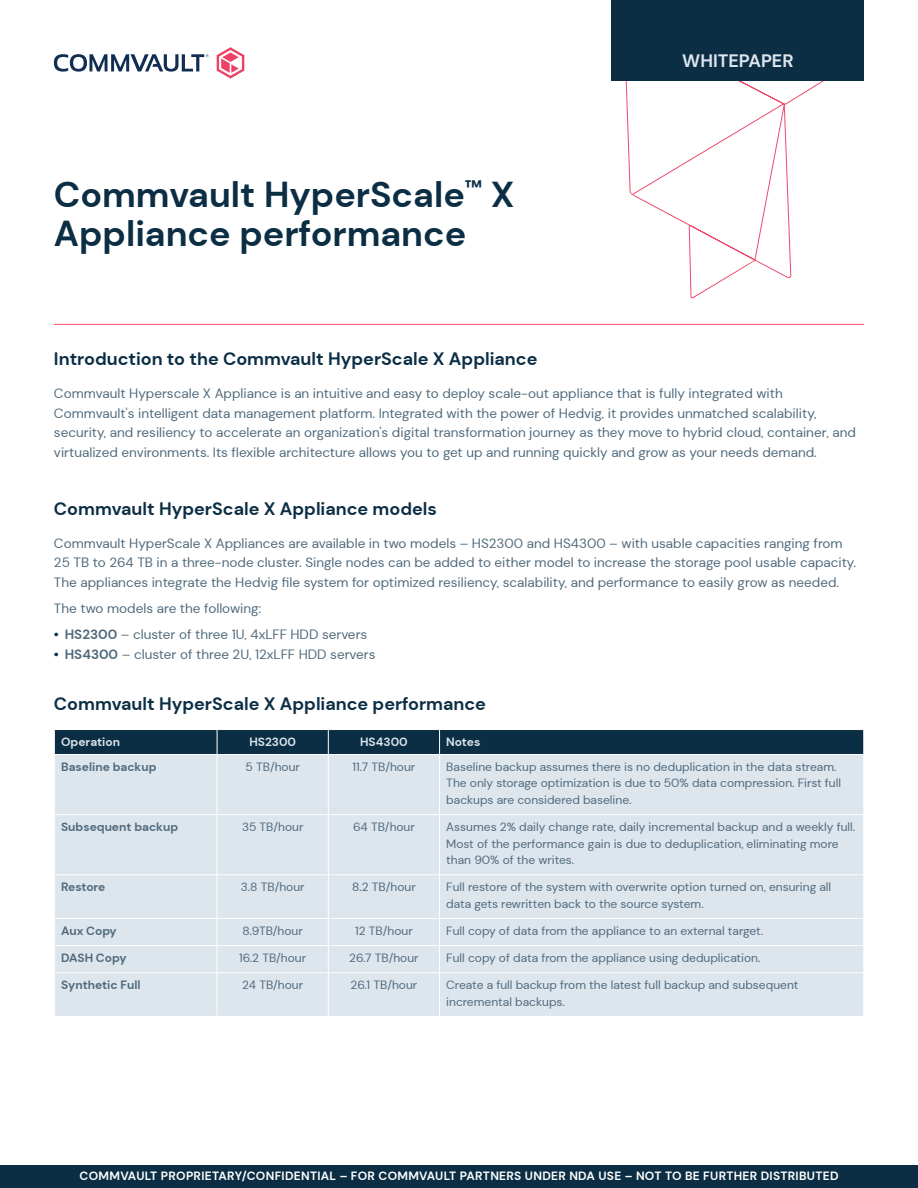
<style>
.page{position:relative;width:918px;height:1188px;background:#fff}
.page>*{position:absolute;margin:0;border:0;box-sizing:border-box;transform-origin:0 0}
.t1{font:700 36px/39px "DM Sans";color:#0b2e44}
.t2{font:700 18px "DM Sans";color:#0b2e44}
.t3{font:700 18px "DM Sans";color:#dde5ed}
.t4{font:13.5px/19.5px "DM Sans";color:#4f697b}
.t5{font:12px/16.5px "DM Sans";color:#4f697b}
.t6{font:700 12px "DM Sans";letter-spacing:.025em;color:#fff}
.t7{font:700 12px "DM Sans";color:#4f697b}
.t8{font:700 12px "DM Sans";color:#dde5ed}
.s1{font-weight:700;color:#0b2e44}
.s2{font-weight:700}
</style>
<div class="page">
<svg style="left:625px;top:81px;width:199px;height:218px"></svg>
<div style="left:612px;top:0;width:252px;height:81px;background:#0b2e44"></div>
<svg style="left:54px;top:54px;width:155px;height:18px"></svg>
<svg style="left:217px;top:47px;width:27px;height:32px"></svg>
<hr style="left:54px;top:324px;width:810px;height:1px;background:#ff4a6a">
<div style="left:55px;top:755px;width:808px;height:261px;background:#dde5ed"></div>
<hr style="left:217px;top:755px;width:1px;height:59px;background:#fff">
<hr style="left:328px;top:755px;width:1px;height:59px;background:#fff">
<hr style="left:439px;top:755px;width:1px;height:59px;background:#fff">
<hr style="left:54px;top:814px;width:163px;height:1px;background:#fff">
<hr style="left:217px;top:814px;width:111px;height:1px;background:#fff">
<hr style="left:217px;top:815px;width:1px;height:59px;background:#fff">
<hr style="left:328px;top:814px;width:112px;height:1px;background:#fff">
<hr style="left:328px;top:815px;width:1px;height:59px;background:#fff">
<hr style="left:440px;top:814px;width:424px;height:1px;background:#fff">
<hr style="left:439px;top:815px;width:1px;height:59px;background:#fff">
<hr style="left:54px;top:874px;width:163px;height:1px;background:#fff">
<hr style="left:217px;top:874px;width:111px;height:1px;background:#fff">
<hr style="left:217px;top:875px;width:1px;height:43px;background:#fff">
<hr style="left:328px;top:874px;width:112px;height:1px;background:#fff">
<hr style="left:328px;top:875px;width:1px;height:43px;background:#fff">
<hr style="left:440px;top:874px;width:424px;height:1px;background:#fff">
<hr style="left:439px;top:875px;width:1px;height:43px;background:#fff">
<div style="left:54px;top:730px;width:810px;height:24px;background:#0b2e44"></div>
<hr style="left:54px;top:918px;width:163px;height:1px;background:#fff">
<hr style="left:217px;top:918px;width:111px;height:1px;background:#fff">
<hr style="left:328px;top:918px;width:112px;height:1px;background:#fff">
<hr style="left:440px;top:918px;width:424px;height:1px;background:#fff">
<hr style="left:54px;top:945px;width:163px;height:1px;background:#fff">
<hr style="left:217px;top:945px;width:111px;height:1px;background:#fff">
<svg style="left:217px;top:919px;width:1px;height:53px"></svg>
<hr style="left:328px;top:945px;width:112px;height:1px;background:#fff">
<svg style="left:328px;top:919px;width:1px;height:53px"></svg>
<hr style="left:440px;top:945px;width:424px;height:1px;background:#fff">
<svg style="left:439px;top:919px;width:1px;height:53px"></svg>
<hr style="left:54px;top:972px;width:163px;height:1px;background:#fff">
<hr style="left:217px;top:972px;width:111px;height:1px;background:#fff">
<hr style="left:217px;top:973px;width:1px;height:43px;background:#fff">
<hr style="left:328px;top:972px;width:112px;height:1px;background:#fff">
<hr style="left:328px;top:973px;width:1px;height:43px;background:#fff">
<hr style="left:440px;top:972px;width:424px;height:1px;background:#fff">
<hr style="left:439px;top:973px;width:1px;height:43px;background:#fff">
<div style="left:0;top:1165px;width:918px;height:23px;background:#0b2e44"></div>
<h1 class="t1" style="left:54px;top:175px;width:462px">Commvault HyperScale<sup>™</sup> X<br>Appliance performance</h1>
<h2 class="t3" style="left:682px;top:50px;width:113px">WHITEPAPER</h2>
<h2 class="t2" style="left:54px;top:348px;width:485px">Introduction to the Commvault HyperScale X Appliance</h2>
<p class="t4" style="left:54px;top:384px;width:804px">Commvault Hyperscale X Appliance is an intuitive and easy to deploy scale-out appliance that is fully integrated with Commvault’s intelligent data management platform. Integrated with the power of Hedvig, it provides unmatched scalability, security, and resiliency to accelerate an organization’s digital transformation journey as they move to hybrid cloud, container, and virtualized environments. Its flexible architecture allows you to get up and running quickly and grow as your needs demand.</p>
<h2 class="t2" style="left:54px;top:497px;width:385px">Commvault HyperScale X Appliance models</h2>
<p class="t4" style="left:54px;top:533px;width:804px">Commvault HyperScale X Appliances are available in two models – HS2300 and HS4300 – with usable capacities ranging from<br>25 TB to 264 TB in a three-node cluster. Single nodes can be added to either model to increase the storage pool usable capacity.<br>The appliances integrate the Hedvig file system for optimized resiliency, scalability, and performance to easily grow as needed.</p>
<p class="t4" style="left:54px;top:598px;width:209px">The two models are the following:</p>
<p class="t4" style="left:54px;top:625px;width:315px"><span class="s1">•</span> <span class="s2">HS2300</span> – cluster of three 1U, 4xLFF HDD servers</p>
<p class="t4" style="left:54px;top:644px;width:323px"><span class="s1">•</span> <span class="s2">HS4300</span> – cluster of three 2U, 12xLFF HDD servers</p>
<h2 class="t2" style="left:54px;top:692px;width:434px">Commvault HyperScale X Appliance performance</h2>
<p class="t8" style="left:61px;top:734px;width:60px">Operation</p>
<p class="t8" style="left:249px;top:734px;width:48px">HS2300</p>
<p class="t8" style="left:360px;top:734px;width:49px">HS4300</p>
<p class="t8" style="left:446px;top:734px;width:36px">Notes</p>
<p class="t7" style="left:61px;top:759px;width:97px">Baseline backup</p>
<p class="t5" style="left:246px;top:758px;width:56px">5 TB/hour</p>
<p class="t5" style="left:353px;top:758px;width:64px">11.7 TB/hour</p>
<p class="t5" style="left:446px;top:758px;width:396px">Baseline backup assumes there is no deduplication in the data stream.<br>The only storage optimization is due to 50% data compression. First full backups are considered baseline.</p>
<p class="t7" style="left:61px;top:819px;width:119px">Subsequent backup</p>
<p class="t5" style="left:242px;top:819px;width:63px">35 TB/hour</p>
<p class="t5" style="left:353px;top:819px;width:63px">64 TB/hour</p>
<p class="t5" style="left:446px;top:819px;width:410px">Assumes 2% daily change rate, daily incremental backup and a weekly full.<br>Most of the performance gain is due to deduplication, eliminating more than 90% of the writes.</p>
<p class="t7" style="left:61px;top:879px;width:46px">Restore</p>
<p class="t5" style="left:241px;top:879px;width:65px">3.8 TB/hour</p>
<p class="t5" style="left:352px;top:879px;width:65px">8.2 TB/hour</p>
<p class="t5" style="left:446px;top:879px;width:387px">Full restore of the system with overwrite option turned on, ensuring all data gets rewritten back to the source system.</p>
<p class="t7" style="left:61px;top:923px;width:57px">Aux Copy</p>
<p class="t5" style="left:243px;top:922px;width:62px">8.9TB/hour</p>
<p class="t5" style="left:355px;top:922px;width:59px">12 TB/hour</p>
<p class="t5" style="left:446px;top:922px;width:318px">Full copy of data from the appliance to an external target.</p>
<p class="t7" style="left:61px;top:950px;width:67px">DASH Copy</p>
<p class="t5" style="left:239px;top:949px;width:68px">16.2 TB/hour</p>
<p class="t5" style="left:349px;top:949px;width:71px">26.7 TB/hour</p>
<p class="t5" style="left:446px;top:949px;width:316px">Full copy of data from the appliance using deduplication.</p>
<p class="t7" style="left:61px;top:977px;width:81px">Synthetic Full</p>
<p class="t5" style="left:242px;top:977px;width:62px">24 TB/hour</p>
<p class="t5" style="left:351px;top:977px;width:68px">26.1 TB/hour</p>
<p class="t5" style="left:446px;top:977px;width:354px">Create a full backup from the latest full backup and subsequent incremental backups.</p>
<p class="t6" style="left:80px;top:1168px;width:760px">COMMVAULT PROPRIETARY/CONFIDENTIAL – FOR COMMVAULT PARTNERS UNDER NDA USE – NOT TO BE FURTHER DISTRIBUTED</p>
</div>
